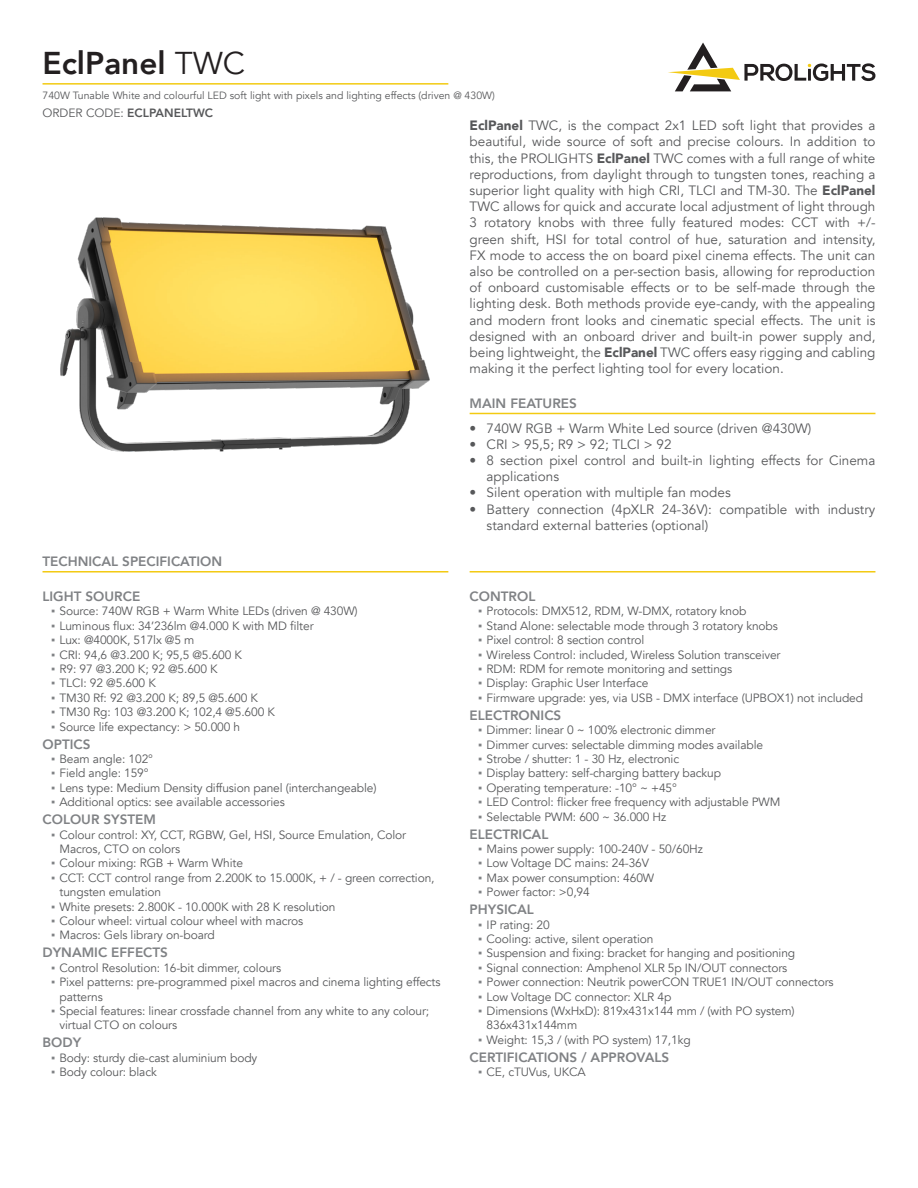
<style>
.page{position:relative;width:918px;height:1188px;background:#fff}
.page>*{position:absolute;margin:0;border:0;box-sizing:border-box;transform-origin:0 0}
.CODICE_PRODOTTO{font:800 31.5px "Avenir";color:#231f20}
.CONCEPT{font:13.5px/16.2px "Avenir";color:#57585a}
.OVER_SEZIONI{font:800 13.5px "Avenir";color:#808285}
.t1{font:12px/14.4px "Avenir";letter-spacing:-.01em;color:#57585a}
.CODICE_PRODOTTO-2{font:800 12px "Avenir";color:#57585a}
.t2{font:10.5px "Avenir";color:#57585a}
.s1{font-weight:400}
.s2{font-weight:900}
.s3{font-family:"Arial";color:#808285}
</style>
<div class="page">
<hr style="left:43px;top:83px;width:405px;height:2px;background:#f3ca12">
<hr style="left:43px;top:571px;width:405px;height:2px;background:#f3ca12">
<hr style="left:470px;top:571px;width:405px;height:2px;background:#f3ca12">
<svg style="left:668px;top:43px;width:207px;height:48px"></svg>
<img style="left:61px;top:218px;width:369px;height:234px">
<hr style="left:470px;top:413px;width:405px;height:1px;background:#f3ca12">
<p class="CODICE_PRODOTTO" style="left:43px;top:39px;width:204px">EclPanel <span class="s1">TWC</span></p>
<p class="t2" style="left:43px;top:89px;width:454px">740W Tunable White and colourful LED soft light with pixels and lighting effects (driven @ 430W)</p>
<p class="CONCEPT" style="left:470px;top:118px;width:407px;text-align:justify"><span class="s2">EclPanel</span> TWC, is the compact 2x1 LED soft light that provides a beautiful, wide source of soft and precise colours. In addition to this, the PROLIGHTS <span class="s2">EclPanel</span> TWC comes with a full range of white reproductions, from daylight through to tungsten tones, reaching a superior light quality with high CRI, TLCI and TM-30. The <span class="s2">EclPanel </span>TWC allows for quick and accurate local adjustment of light through 3 rotatory knobs with three fully featured modes: CCT with +/- green shift, HSI for total control of hue, saturation and intensity, FX mode to access the on board pixel cinema effects. The unit can also be controlled on a per-section basis, allowing for reproduction of onboard customisable effects or to be self-made through the lighting desk. Both methods provide eye-candy, with the appealing and modern front looks and cinematic special effects. The unit is designed with an onboard driver and built-in power supply and, being lightweight, the <span class="s2">EclPanel</span> TWC offers easy rigging and cabling making it the perfect lighting tool for every location.</p>
<p class="OVER_SEZIONI" style="left:470px;top:393px;width:109px">MAIN FEATURES</p>
<p class="CONCEPT" style="left:470px;top:420px;width:343px">• 740W RGB + Warm White Led source (driven @430W)</p>
<p class="CONCEPT" style="left:470px;top:436px;width:203px">• CRI &gt; 95,5; R9 &gt; 92; TLCI &gt; 92</p>
<p class="CONCEPT" style="left:487px;top:452px;width:390px;text-indent:-17px">• 8 section pixel control and built-in lighting effects for Cinema applications</p>
<p class="CONCEPT" style="left:470px;top:485px;width:263px">• Silent operation with multiple fan modes</p>
<p class="CONCEPT" style="left:487px;top:501px;width:390px;text-indent:-17px">• Battery connection (4pXLR 24-36V): compatible with industry standard external batteries (optional)</p>
<p class="CODICE_PRODOTTO-2" style="left:43px;top:103px;width:172px"><span class="s1">ORDER CODE:</span> ECLPANELTWC</p>
<p class="OVER_SEZIONI" style="left:43px;top:551px;width:181px">TECHNICAL SPECIFICATION</p>
<p class="OVER_SEZIONI" style="left:43px;top:586px;width:99px">LIGHT SOURCE</p>
<p class="t1" style="left:51px;top:604px;width:308px"><span class="s3">▪</span> Source: 740W RGB + Warm White LEDs (driven @ 430W)</p>
<p class="t1" style="left:51px;top:619px;width:264px"><span class="s3">▪</span> Luminous flux: 34’236lm @4.000 K with MD filter</p>
<p class="t1" style="left:51px;top:633px;width:145px"><span class="s3">▪</span> Lux: @4000K, 517lx @5 m</p>
<p class="t1" style="left:51px;top:648px;width:193px"><span class="s3">▪</span> CRI: 94,6 @3.200 K; 95,5 @5.600 K</p>
<p class="t1" style="left:51px;top:662px;width:168px"><span class="s3">▪</span> R9: 97 @3.200 K; 92 @5.600 K</p>
<p class="t1" style="left:51px;top:676px;width:106px"><span class="s3">▪</span> TLCI: 92 @5.600 K</p>
<p class="t1" style="left:51px;top:691px;width:209px"><span class="s3">▪</span> TM30 Rf: 92 @3.200 K; 89,5 @5.600 K</p>
<p class="t1" style="left:51px;top:705px;width:225px"><span class="s3">▪</span> TM30 Rg: 103 @3.200 K; 102,4 @5.600 K</p>
<p class="t1" style="left:51px;top:720px;width:191px"><span class="s3">▪</span> Source life expectancy: &gt; 50.000 h</p>
<p class="OVER_SEZIONI" style="left:43px;top:733px;width:49px">OPTICS</p>
<p class="t1" style="left:51px;top:752px;width:103px"><span class="s3">▪</span> Beam angle: 102°</p>
<p class="t1" style="left:51px;top:766px;width:99px"><span class="s3">▪</span> Field angle: 159°</p>
<p class="t1" style="left:51px;top:781px;width:327px"><span class="s3">▪</span> Lens type: Medium Density diffusion panel (interchangeable)</p>
<p class="t1" style="left:51px;top:795px;width:235px"><span class="s3">▪</span> Additional optics: see available accessories</p>
<p class="OVER_SEZIONI" style="left:43px;top:809px;width:115px">COLOUR SYSTEM</p>
<p class="t1" style="left:60px;top:828px;width:348px;text-indent:-9px"><span class="s3">▪</span> Colour control: XY, CCT, RGBW, Gel, HSI, Source Emulation, Color<br>Macros, CTO on colors</p>
<p class="t1" style="left:51px;top:856px;width:193px"><span class="s3">▪</span> Colour mixing: RGB + Warm White</p>
<p class="t1" style="left:60px;top:871px;width:377px;text-indent:-9px"><span class="s3">▪</span> CCT: CCT control range from 2.200K to 15.000K, + / - green correction, tungsten emulation</p>
<p class="t1" style="left:51px;top:900px;width:286px"><span class="s3">▪</span> White presets: 2.800K - 10.000K with 28 K resolution</p>
<p class="t1" style="left:51px;top:914px;width:254px"><span class="s3">▪</span> Colour wheel: virtual colour wheel with macros</p>
<p class="t1" style="left:51px;top:928px;width:165px"><span class="s3">▪</span> Macros: Gels library on-board</p>
<p class="OVER_SEZIONI" style="left:43px;top:942px;width:127px">DYNAMIC EFFECTS</p>
<p class="t1" style="left:51px;top:961px;width:232px"><span class="s3">▪</span> Control Resolution: 16-bit dimmer, colours</p>
<p class="t1" style="left:60px;top:975px;width:383px;text-indent:-9px"><span class="s3">▪</span> Pixel patterns: pre-programmed pixel macros and cinema lighting effects patterns</p>
<p class="t1" style="left:60px;top:1004px;width:371px;text-indent:-9px"><span class="s3">▪</span> Special features: linear crossfade channel from any white to any colour; virtual CTO on colours</p>
<p class="OVER_SEZIONI" style="left:43px;top:1032px;width:40px">BODY</p>
<p class="t1" style="left:51px;top:1051px;width:208px"><span class="s3">▪</span> Body: sturdy die-cast aluminium body</p>
<p class="t1" style="left:51px;top:1065px;width:107px"><span class="s3">▪</span> Body colour: black</p>
<p class="OVER_SEZIONI" style="left:470px;top:586px;width:67px">CONTROL</p>
<p class="t1" style="left:478px;top:604px;width:270px"><span class="s3">▪</span> Protocols: DMX512, RDM, W-DMX, rotatory knob</p>
<p class="t1" style="left:478px;top:619px;width:301px"><span class="s3">▪</span> Stand Alone: selectable mode through 3 rotatory knobs</p>
<p class="t1" style="left:478px;top:633px;width:168px"><span class="s3">▪</span> Pixel control: 8 section control</p>
<p class="t1" style="left:478px;top:648px;width:304px"><span class="s3">▪</span> Wireless Control: included, Wireless Solution transceiver</p>
<p class="t1" style="left:478px;top:662px;width:256px"><span class="s3">▪</span> RDM: RDM for remote monitoring and settings</p>
<p class="t1" style="left:478px;top:676px;width:172px"><span class="s3">▪</span> Display: Graphic User Interface</p>
<p class="t1" style="left:478px;top:691px;width:386px"><span class="s3">▪</span> Firmware upgrade: yes, via USB - DMX interface (UPBOX1) not included</p>
<p class="OVER_SEZIONI" style="left:470px;top:705px;width:93px">ELECTRONICS</p>
<p class="t1" style="left:478px;top:723px;width:239px"><span class="s3">▪</span> Dimmer: linear 0 ~ 100% electronic dimmer</p>
<p class="t1" style="left:478px;top:738px;width:286px"><span class="s3">▪</span> Dimmer curves: selectable dimming modes available</p>
<p class="t1" style="left:478px;top:752px;width:203px"><span class="s3">▪</span> Strobe / shutter: 1 - 30 Hz, electronic</p>
<p class="t1" style="left:478px;top:766px;width:244px"><span class="s3">▪</span> Display battery: self-charging battery backup</p>
<p class="t1" style="left:478px;top:781px;width:200px"><span class="s3">▪</span> Operating temperature: -10° ~ +45°</p>
<p class="t1" style="left:478px;top:795px;width:304px"><span class="s3">▪</span> LED Control: flicker free frequency with adjustable PWM</p>
<p class="t1" style="left:478px;top:810px;width:190px"><span class="s3">▪</span> Selectable PWM: 600 ~ 36.000 Hz</p>
<p class="OVER_SEZIONI" style="left:470px;top:823px;width:80px">ELECTRICAL</p>
<p class="t1" style="left:478px;top:842px;width:226px"><span class="s3">▪</span> Mains power supply: 100-240V - 50/60Hz</p>
<p class="t1" style="left:478px;top:856px;width:173px"><span class="s3">▪</span> Low Voltage DC mains: 24-36V</p>
<p class="t1" style="left:478px;top:871px;width:178px"><span class="s3">▪</span> Max power consumption: 460W</p>
<p class="t1" style="left:478px;top:885px;width:113px"><span class="s3">▪</span> Power factor: &gt;0,94</p>
<p class="OVER_SEZIONI" style="left:470px;top:899px;width:66px">PHYSICAL</p>
<p class="t1" style="left:478px;top:918px;width:73px"><span class="s3">▪</span> IP rating: 20</p>
<p class="t1" style="left:478px;top:932px;width:177px"><span class="s3">▪</span> Cooling: active, silent operation</p>
<p class="t1" style="left:478px;top:946px;width:319px"><span class="s3">▪</span> Suspension and fixing: bracket for hanging and positioning</p>
<p class="t1" style="left:478px;top:961px;width:311px"><span class="s3">▪</span> Signal connection: Amphenol XLR 5p IN/OUT connectors</p>
<p class="t1" style="left:478px;top:975px;width:357px"><span class="s3">▪</span> Power connection: Neutrik powerCON TRUE1 IN/OUT connectors</p>
<p class="t1" style="left:478px;top:990px;width:195px"><span class="s3">▪</span> Low Voltage DC connector: XLR 4p</p>
<p class="t1" style="left:487px;top:1004px;width:310px;text-indent:-9px"><span class="s3">▪</span> Dimensions (WxHxD): 819x431x144 mm / (with PO system)<br>836x431x144mm</p>
<p class="t1" style="left:478px;top:1033px;width:214px"><span class="s3">▪</span> Weight: 15,3 / (with PO system) 17,1kg</p>
<p class="OVER_SEZIONI" style="left:470px;top:1047px;width:201px">CERTIFICATIONS / APPROVALS</p>
<p class="t1" style="left:478px;top:1065px;width:109px"><span class="s3">▪</span> CE, cTUVus, UKCA</p>
</div>
